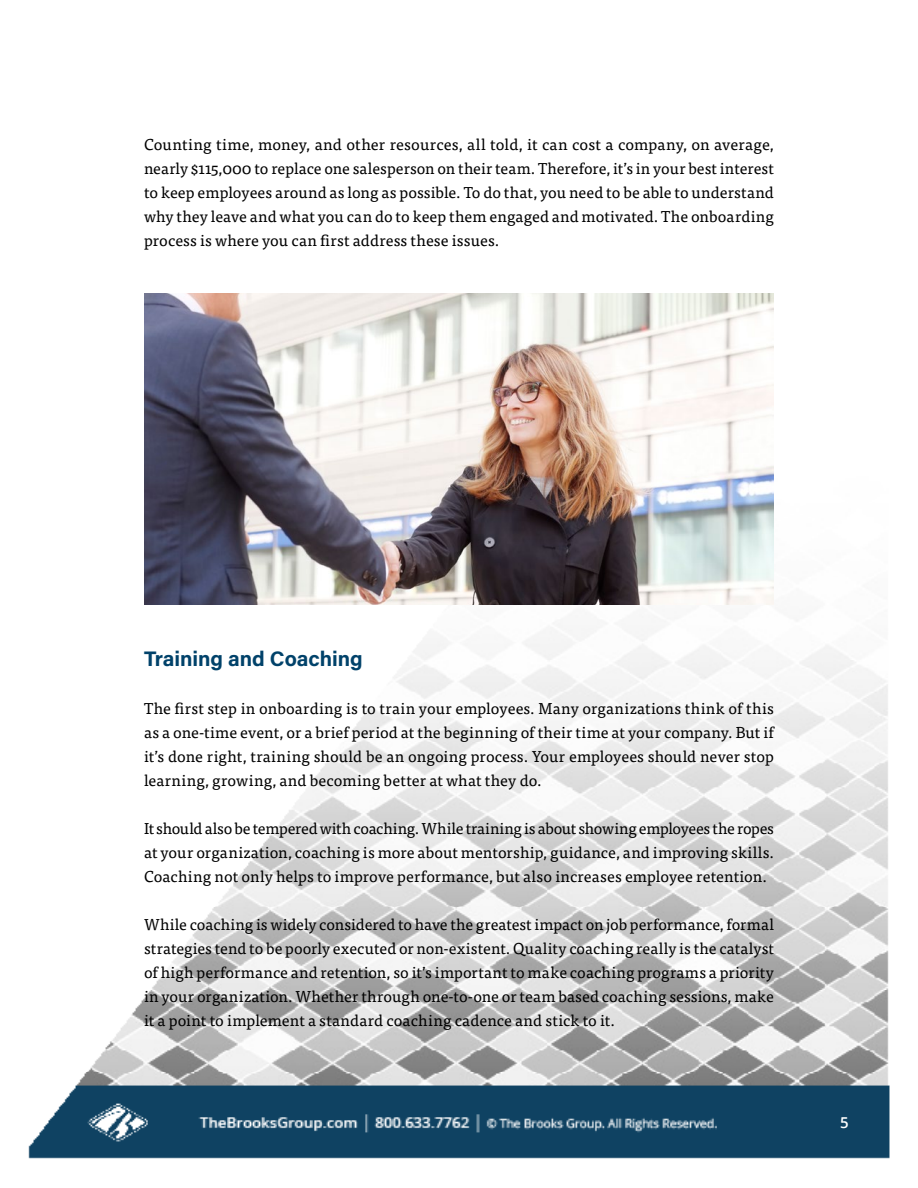
<style>
.page{position:relative;width:918px;height:1188px;background:#fff}
.page>*{position:absolute;margin:0;border:0;box-sizing:border-box;transform-origin:0 0}
.Subheader_14pt{font:700 21px "Acumin Pro";letter-spacing:-.005em;color:#01426a}
.Body_Copy{font:15.75px/24px "Tisa Pro";letter-spacing:.005em;color:#000;text-align:justify}
.t1{font:600 15px "Open Sans";color:#fff}
</style>
<div class="page">
<img style="left:28px;top:630px;width:862px;height:529px">
<svg style="left:198px;top:1113px;width:160px;height:21px;background:#3b647e"></svg>
<img style="left:144px;top:293px;width:630px;height:312px">
<p class="Body_Copy" style="left:144px;top:131px;width:632px">Counting time, money, and other resources, all told, it can cost a company, on average, nearly $115,000 to replace one salesperson on their team. Therefore, it’s in your best interest to keep employees around as long as possible. To do that, you need to be able to understand why they leave and what you can do to keep them engaged and motivated. The onboarding process is where you can first address these issues.</p>
<p class="Subheader_14pt" style="left:144px;top:644px;width:220px">Training and Coaching</p>
<p class="Body_Copy" style="left:144px;top:695px;width:632px">The first step in onboarding is to train your employees. Many organizations think of this as a one-time event, or a brief period at the beginning of their time at your company. But if it’s done right, training should be an ongoing process. Your employees should never stop learning, growing, and becoming better at what they do.</p>
<p class="Body_Copy" style="left:144px;top:815px;width:632px">It should also be tempered with coaching. While training is about showing employees the ropes at your organization, coaching is more about mentorship, guidance, and improving skills.<br>Coaching not only helps to improve performance, but also increases employee retention.</p>
<p class="Body_Copy" style="left:144px;top:911px;width:632px">While coaching is widely considered to have the greatest impact on job performance, formal strategies tend to be poorly executed or non-existent. Quality coaching really is the catalyst of high performance and retention, so it’s important to make coaching programs a priority in your organization. Whether through one-to-one or team based coaching sessions, make it a point to implement a standard coaching cadence and stick to it.</p>
<p class="t1" style="left:840px;top:1113px;width:10px">5</p>
</div>
